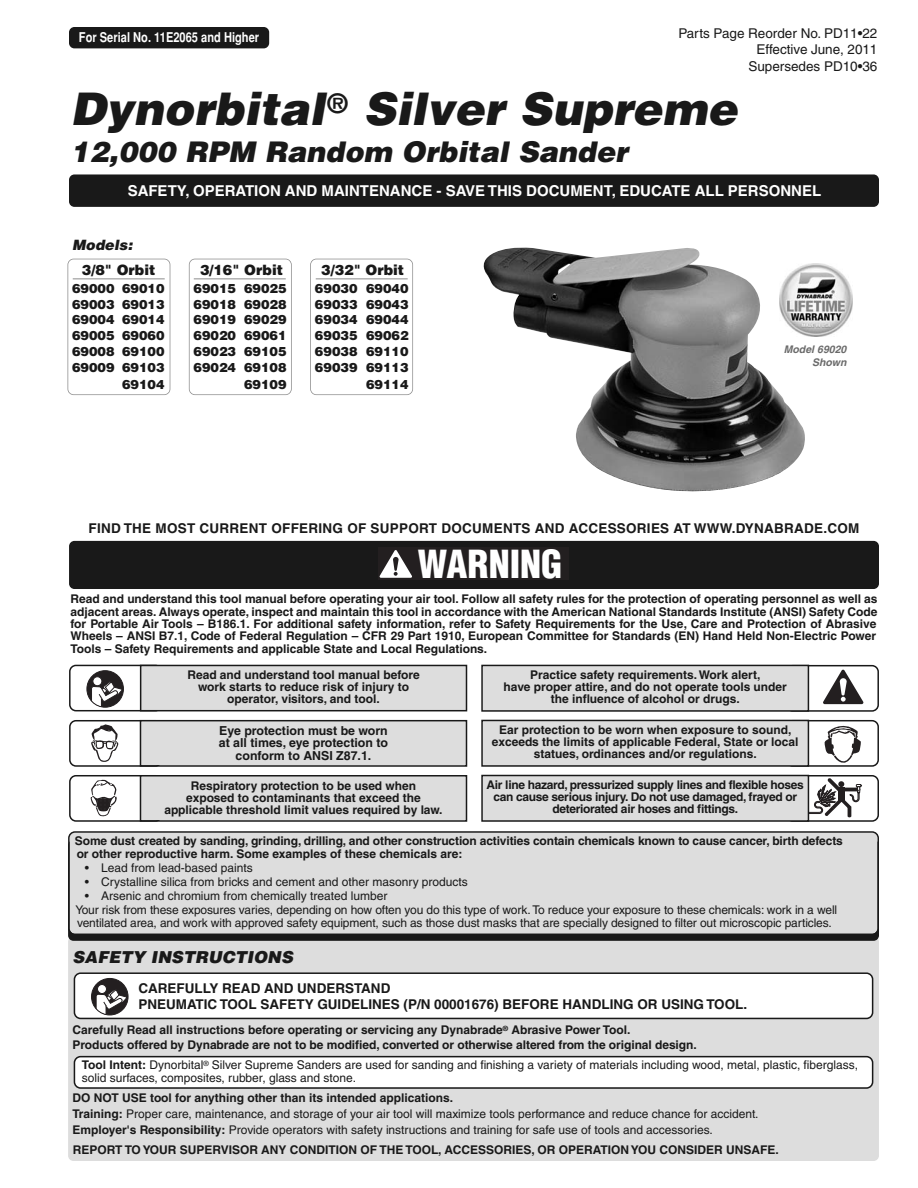
<style>
.page{position:relative;width:918px;height:1188px;background:#fff}
.page>*{position:absolute;margin:0;border:0;box-sizing:border-box;transform-origin:0 0}
.t1{font:italic 900 45px "Helvetica";color:#191919}
.t2{font:900 condensed 37.8px "Helvetica";color:#fff}
.t3{font:italic 900 28.5px "Helvetica";color:#191919}
.t4{font:italic 900 16.5px "Helvetica";color:#191919}
.t5{font:700 15px "Helvetica";color:#fff}
.t6{font:900 14.25px "Helvetica";color:#191919}
.t7{font:italic 900 14.25px "Helvetica";color:#191919}
.t8{font:700 13.5px/15.9px "Helvetica";color:#191919}
.t9{font:700 13.5px "Helvetica";letter-spacing:.02em;color:#191919}
.t10{font:13.5px/16.2px "Helvetica";color:#191919;text-align:right}
.t11{font:700 13.5px "Helvetica";color:#fff;scale:.82 1}
.t12{font:900 12.75px "Helvetica";color:#191919}
.t13{font:700 12.3px/12.3px "Helvetica";color:#191919;text-align:center}
.t14{font:700 12px/12px "Helvetica";color:#191919;text-align:center}
.t15{font:12px/15.9px "Helvetica";color:#191919}
.t16{font:700 12px/12px "Helvetica";letter-spacing:-.025em;color:#191919;text-align:center}
.t17{font:italic 700 10.5px/12.6px "Helvetica";color:#6a6a6a;text-align:right}
.s1{font-weight:700}
</style>
<div class="page">
<div style="left:69px;top:174px;width:810px;height:33px;background:#191919;border-radius:5px"></div>
<div style="left:68px;top:936px;width:811px;height:225px;background:#ddd;border-radius:5px"></div>
<div style="left:68px;top:840px;width:811px;height:101px;background:#191919;border-radius:5px"></div>
<svg style="left:69px;top:665px;width:71px;height:46px"></svg>
<svg style="left:74px;top:972px;width:799px;height:47px"></svg>
<div style="left:141px;top:666px;width:325px;height:44px;background:#ddd"></div>
<div style="left:140px;top:665px;width:327px;height:46px;border:2px solid #191919"></div>
<svg style="left:69px;top:720px;width:71px;height:47px"></svg>
<div style="left:141px;top:721px;width:325px;height:44px;background:#ddd"></div>
<div style="left:140px;top:720px;width:327px;height:47px;border:2px solid #191919"></div>
<svg style="left:69px;top:775px;width:71px;height:47px"></svg>
<div style="left:141px;top:777px;width:325px;height:43px;background:#ddd"></div>
<div style="left:140px;top:775px;width:327px;height:47px;border:2px solid #191919"></div>
<svg style="left:809px;top:775px;width:70px;height:47px"></svg>
<div style="left:483px;top:776px;width:325px;height:44px;background:#ddd"></div>
<div style="left:481px;top:775px;width:328px;height:47px;border:2px solid #191919"></div>
<div style="left:69px;top:541px;width:810px;height:48px;background:#191919;border-radius:5px"></div>
<div style="left:379px;top:547px;width:190px;height:33px;background:#231f20"></div>
<svg style="left:380px;top:550px;width:32px;height:28px"></svg>
<svg style="left:786px;top:719px;width:93px;height:48px"></svg>
<div style="left:483px;top:721px;width:325px;height:44px;background:#ddd"></div>
<div style="left:481px;top:720px;width:328px;height:47px;border:2px solid #191919"></div>
<div style="left:68px;top:831px;width:811px;height:104px;background:#ddd"></div>
<svg style="left:809px;top:665px;width:70px;height:47px"></svg>
<div style="left:483px;top:666px;width:325px;height:44px;background:#ddd"></div>
<div style="left:481px;top:665px;width:328px;height:47px;border:2px solid #191919"></div>
<svg style="left:74px;top:1056px;width:799px;height:33px"></svg>
<img style="left:483px;top:247px;width:322px;height:245px">
<div style="left:778px;top:263px;width:77px;height:73px;background:#fff"></div>
<img style="left:780px;top:263px;width:73px;height:73px">
<div style="left:68px;top:259px;width:102px;height:136px;border:2px solid #8c8c8c;border-radius:6px"></div>
<div style="left:189px;top:259px;width:103px;height:136px;border:2px solid #8c8c8c;border-radius:6px"></div>
<div style="left:310px;top:259px;width:103px;height:136px;border:2px solid #8c8c8c;border-radius:6px"></div>
<hr style="left:73px;top:278px;width:92px;height:1px;background:#8c8c8c">
<hr style="left:194px;top:278px;width:92px;height:1px;background:#8c8c8c">
<hr style="left:316px;top:278px;width:92px;height:1px;background:#8c8c8c">
<div style="left:69px;top:27px;width:200px;height:21px;background:#191919;border-radius:5px"></div>
<p class="t11" style="left:79px;top:32px;width:221px">For Serial No. 11E2065 and Higher</p>
<p class="t10" style="left:678px;top:27px;width:201px">Parts Page Reorder No. PD11•22<br>Effective June, 2011<br>Supersedes PD10•36</p>
<h1 class="t1" style="left:70px;top:93px;width:675px">Dynorbital<sup>®</sup> Silver Supreme</h1>
<h3 class="t3" style="left:70px;top:141px;width:563px">12,000 RPM Random Orbital Sander</h3>
<p class="t5" style="left:128px;top:185px;width:695px">SAFETY, OPERATION AND MAINTENANCE - SAVE THIS DOCUMENT, EDUCATE ALL PERSONNEL</p>
<p class="t7" style="left:72px;top:240px;width:64px">Models:</p>
<p class="t6" style="left:82px;top:265px;width:75px">3/8" Orbit</p>
<p class="t6" style="left:200px;top:265px;width:85px">3/16" Orbit</p>
<p class="t6" style="left:321px;top:265px;width:85px">3/32" Orbit</p>
<p class="t12" style="left:72px;top:284px;width:94px">69000 69010</p>
<p class="t12" style="left:193px;top:284px;width:95px">69015 69025</p>
<p class="t12" style="left:315px;top:284px;width:95px">69030 69040</p>
<p class="t12" style="left:72px;top:299px;width:94px">69003 69013</p>
<p class="t12" style="left:193px;top:299px;width:95px">69018 69028</p>
<p class="t12" style="left:315px;top:299px;width:95px">69033 69043</p>
<p class="t12" style="left:72px;top:315px;width:94px">69004 69014</p>
<p class="t12" style="left:193px;top:315px;width:95px">69019 69029</p>
<p class="t12" style="left:315px;top:315px;width:95px">69034 69044</p>
<p class="t12" style="left:72px;top:331px;width:94px">69005 69060</p>
<p class="t12" style="left:193px;top:331px;width:95px">69020 69061</p>
<p class="t12" style="left:315px;top:331px;width:95px">69035 69062</p>
<p class="t12" style="left:72px;top:347px;width:94px">69008 69100</p>
<p class="t12" style="left:193px;top:347px;width:95px">69023 69105</p>
<p class="t12" style="left:315px;top:347px;width:95px">69038 69110</p>
<p class="t12" style="left:72px;top:363px;width:94px">69009 69103</p>
<p class="t12" style="left:193px;top:363px;width:95px">69024 69108</p>
<p class="t12" style="left:315px;top:363px;width:95px">69039 69113</p>
<p class="t12" style="left:122px;top:379px;width:44px">69104</p>
<p class="t12" style="left:244px;top:379px;width:44px">69109</p>
<p class="t12" style="left:366px;top:379px;width:44px">69114</p>
<p class="t17" style="left:784px;top:344px;width:66px">Model 69020<br>Shown</p>
<p class="t9" style="left:89px;top:523px;width:772px">FIND THE MOST CURRENT OFFERING OF SUPPORT DOCUMENTS AND ACCESSORIES AT WWW.DYNABRADE.COM</p>
<h2 class="t2" style="left:418px;top:550px;width:146px">WARNING</h2>
<p class="t14" style="left:71px;top:594px;width:808px;line-height:12.5px;text-align:justify">Read and understand this tool manual before operating your air tool. Follow all safety rules for the protection of operating personnel as well as adjacent areas. Always operate, inspect and maintain this tool in accordance with the American National Standards Institute (ANSI) Safety Code for Portable Air Tools – B186.1. For additional safety information, refer to Safety Requirements for the Use, Care and Protection of Abrasive Wheels – ANSI B7.1, Code of Federal Regulation – CFR 29 Part 1910, European Committee for Standards (EN) Hand Held Non-Electric Power Tools – Safety Requirements and applicable State and Local Regulations.</p>
<p class="t14" style="left:504px;top:670px;width:285px">Practice safety requirements. Work alert,<br>have proper attire, and do not operate tools under the influence of alcohol or drugs.</p>
<p class="t14" style="left:187px;top:670px;width:234px">Read and understand tool manual before work starts to reduce risk of injury to operator, visitors, and tool.</p>
<p class="t13" style="left:219px;top:726px;width:171px">Eye protection must be worn at all times, eye protection to conform to ANSI Z87.1.</p>
<p class="t14" style="left:164px;top:781px;width:280px">Respiratory protection to be used when<br>exposed to contaminants that exceed the applicable threshold limit values required by law.</p>
<p class="t16" style="left:487px;top:780px;width:319px">Air line hazard, pressurized supply lines and flexible hoses can cause serious injury. Do not use damaged, frayed or deteriorated air hoses and fittings.</p>
<p class="t14" style="left:492px;top:725px;width:308px">Ear protection to be worn when exposure to sound, exceeds the limits of applicable Federal, State or local statues, ordinances and/or regulations.</p>
<p class="t14" style="left:75px;top:836px;width:769px;line-height:12.6px;text-align:left">Some dust created by sanding, grinding, drilling, and other construction activities contain chemicals known to cause cancer, birth defects or other reproductive harm. Some examples of these chemicals are:</p>
<p class="t15" style="left:85px;top:861px;width:170px">• Lead from lead-based paints</p>
<p class="t15" style="left:85px;top:875px;width:385px">• Crystalline silica from bricks and cement and other masonry products</p>
<p class="t15" style="left:75px;top:890px;width:763px;line-height:14.1px;text-indent:9px">• Arsenic and chromium from chemically treated lumber<br>Your risk from these exposures varies, depending on how often you do this type of work. To reduce your exposure to these chemicals: work in a well</p>
<p class="t15" style="left:77px;top:916px;width:756px">ventilated area, and work with approved safety equipment, such as those dust masks that are specially designed to filter out microscopic particles.</p>
<h3 class="t4" style="left:73px;top:951px;width:224px">SAFETY INSTRUCTIONS</h3>
<p class="t8" style="left:138px;top:982px;width:610px">CAREFULLY READ AND UNDERSTAND<br>PNEUMATIC TOOL SAFETY GUIDELINES (P/N 00001676) BEFORE HANDLING OR USING TOOL.</p>
<p class="t14" style="left:73px;top:1024px;width:626px;line-height:14.4px;text-align:left">Carefully Read all instructions before operating or servicing any Dynabrade<sup>®</sup> Abrasive Power Tool.<br>Products offered by Dynabrade are not to be modified, converted or otherwise altered from the original design.</p>
<p class="t15" style="left:82px;top:1060px;width:778px;line-height:12.9px"><span class="s1">Tool Intent:</span> Dynorbital<sup>®</sup> Silver Supreme Sanders are used for sanding and finishing a variety of materials including wood, metal, plastic, fiberglass, solid surfaces, composites, rubber, glass and stone.</p>
<p class="t15" style="left:73px;top:1091px;width:688px"><span class="s1">DO NOT USE tool for anything other than its intended applications.<br>Training:</span> Proper care, maintenance, and storage of your air tool will maximize tools performance and reduce chance for accident.<br><span class="s1">Employer's Responsibility:</span> Provide operators with safety instructions and training for safe use of tools and accessories.</p>
<p class="t14" style="left:73px;top:1145px;width:707px">REPORT TO YOUR SUPERVISOR ANY CONDITION OF THE TOOL, ACCESSORIES, OR OPERATION YOU CONSIDER UNSAFE.</p>
</div>
